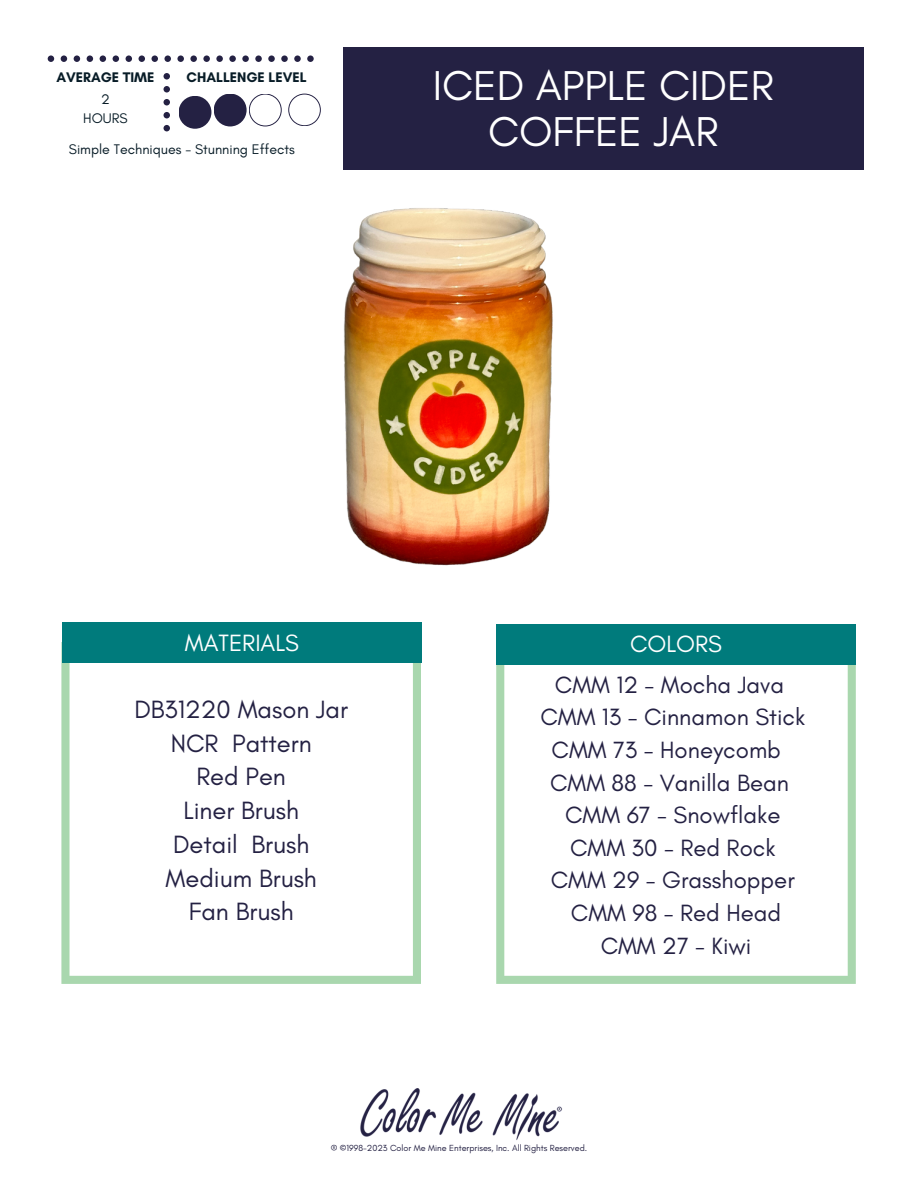
<style>
.page{position:relative;width:918px;height:1188px;background:#fff}
.page>*{position:absolute;margin:0;border:0;box-sizing:border-box;transform-origin:0 0}
.t1{font:42.45px "Glacial Indifference";color:#fff}
.t2{font:25.5px "Glacial Indifference";color:#242143}
.t3{font:24px "Glacial Indifference";color:#242143}
.t4{font:24px "Glacial Indifference";color:#fff}
.t5{font:14.1px "Glacial Indifference";color:#081c27}
.t6{font:700 14.1px "Glacial Indifference";color:#081c27}
.t7{font:9px "Glacial Indifference";color:#242143}
</style>
<div class="page">
<div style="left:343px;top:48px;width:521px;height:122px;background:#242143"></div>
<img style="left:360px;top:1089px;width:202px;height:51px">
<svg style="left:61px;top:642px;width:360px;height:342px"></svg>
<svg style="left:496px;top:665px;width:360px;height:319px"></svg>
<div style="left:62px;top:623px;width:360px;height:40px;background:#007b7c"></div>
<div style="left:496px;top:624px;width:360px;height:41px;background:#007b7c"></div>
<svg style="left:48px;top:55px;width:273px;height:76px"></svg>
<div style="left:179px;top:96px;width:32px;height:33px;background:#242143;border-radius:50%"></div>
<div style="left:214px;top:94px;width:33px;height:32px;background:#242143;border-radius:50%"></div>
<img style="left:234px;top:208px;width:437px;height:463px">
<p class="t6" style="left:56px;top:69px;width:100px">AVERAGE TIME</p>
<p class="t6" style="left:187px;top:69px;width:122px">CHALLENGE LEVEL</p>
<p class="t5" style="left:101px;top:90px;width:10px">2</p>
<p class="t5" style="left:83px;top:109px;width:46px">HOURS</p>
<p class="t5" style="left:69px;top:141px;width:227px">Simple Techniques - Stunning Effects</p>
<p class="t1" style="left:433px;top:59px;width:343px">ICED APPLE CIDER</p>
<p class="t1" style="left:488px;top:105px;width:232px">COFFEE JAR</p>
<p class="t4" style="left:185px;top:628px;width:116px">MATERIALS</p>
<p class="t2" style="left:134px;top:694px;width:215px">DB31220 Mason Jar</p>
<p class="t2" style="left:171px;top:727px;width:143px">NCR Pattern</p>
<p class="t2" style="left:196px;top:761px;width:91px">Red Pen</p>
<p class="t2" style="left:183px;top:795px;width:117px">Liner Brush</p>
<p class="t2" style="left:173px;top:829px;width:138px">Detail Brush</p>
<p class="t2" style="left:166px;top:862px;width:153px">Medium Brush</p>
<p class="t2" style="left:189px;top:896px;width:106px">Fan Brush</p>
<p class="t4" style="left:630px;top:629px;width:93px">COLORS</p>
<p class="t3" style="left:555px;top:670px;width:231px">CMM 12 - Mocha Java</p>
<p class="t3" style="left:540px;top:703px;width:266px">CMM 13 - Cinnamon Stick</p>
<p class="t3" style="left:552px;top:735px;width:231px">CMM 73 - Honeycomb</p>
<p class="t3" style="left:550px;top:768px;width:240px">CMM 88 - Vanilla Bean</p>
<p class="t3" style="left:565px;top:800px;width:217px">CMM 67 - Snowflake</p>
<p class="t3" style="left:570px;top:833px;width:207px">CMM 30 - Red Rock</p>
<p class="t3" style="left:551px;top:866px;width:246px">CMM 29 - Grasshopper</p>
<p class="t3" style="left:571px;top:898px;width:212px">CMM 98 - Red Head</p>
<p class="t3" style="left:601px;top:931px;width:152px">CMM 27 - Kiwi</p>
<p class="t7" style="left:331px;top:1142px;width:258px">® ©1998-2023 Color Me Mine Enterprises, Inc. All Rights Reserved.</p>
</div>
